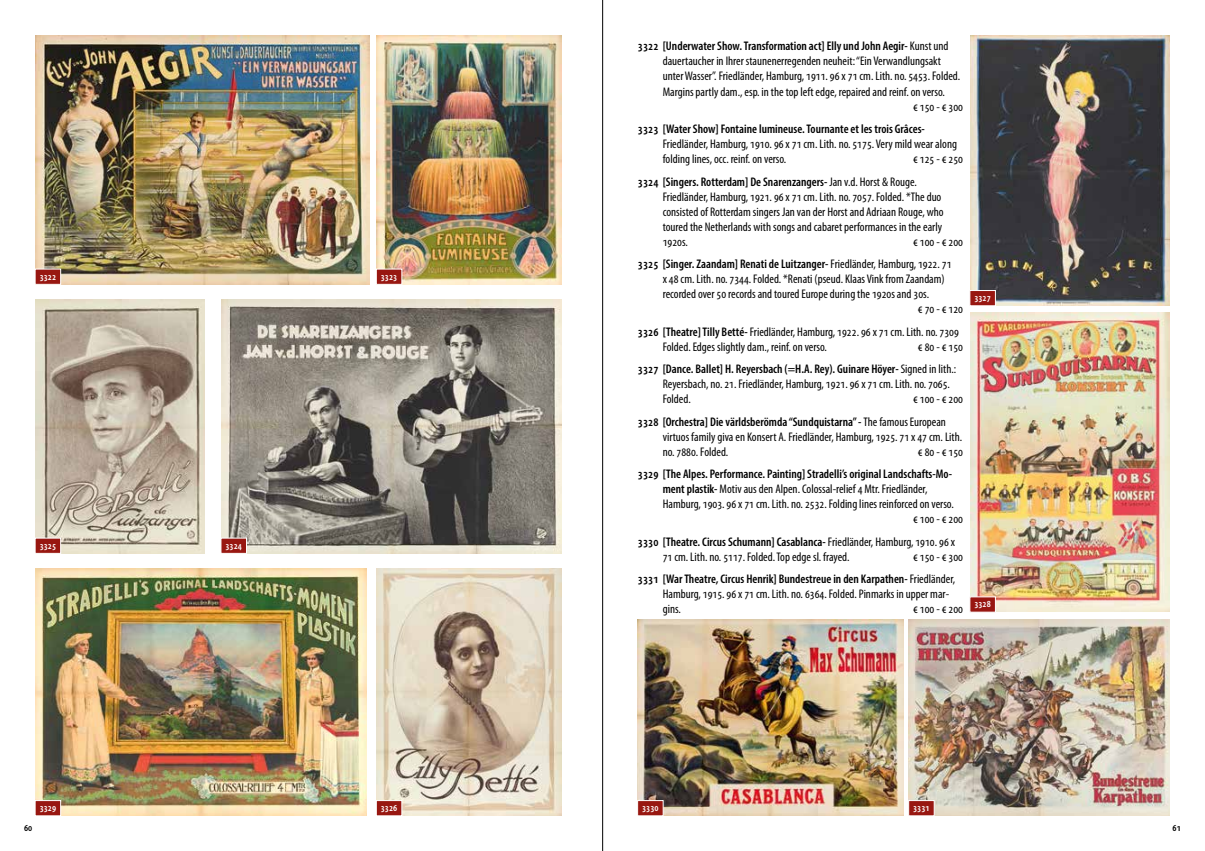
<style>
.page{position:relative;width:1205px;height:851px;background:#fff}
.page>*{position:absolute;margin:0;border:0;box-sizing:border-box;transform-origin:0 0}
.t1{font:condensed 12.5px/15px "Myriad Pro";color:#000}
.t2{font:600 condensed 12.5px/22.5px "Myriad Pro";color:#000}
.t3{font:600 condensed 10px "Myriad Pro";color:#fff}
.t4{font:600 condensed 10px "Myriad Pro";color:#000}
.s1{font-weight:400}
.s2{font-weight:600}
</style>
<div class="page">
<hr style="left:602px;top:0;width:1px;height:850px;background:#000">
<img style="left:35px;top:35px;width:334px;height:249px">
<img style="left:377px;top:35px;width:184px;height:249px">
<img style="left:221px;top:299px;width:340px;height:254px">
<img style="left:36px;top:299px;width:168px;height:254px">
<img style="left:377px;top:568px;width:184px;height:247px">
<img style="left:35px;top:568px;width:332px;height:247px">
<img style="left:970px;top:35px;width:199px;height:270px">
<img style="left:970px;top:312px;width:199px;height:299px">
<img style="left:638px;top:619px;width:265px;height:196px">
<img style="left:909px;top:619px;width:260px;height:196px">
<svg style="left:35px;top:268px;width:26px;height:17px"></svg>
<svg style="left:376px;top:268px;width:26px;height:17px"></svg>
<svg style="left:221px;top:537px;width:26px;height:17px"></svg>
<svg style="left:35px;top:537px;width:26px;height:17px"></svg>
<svg style="left:35px;top:799px;width:26px;height:17px"></svg>
<svg style="left:376px;top:799px;width:26px;height:17px"></svg>
<svg style="left:637px;top:799px;width:27px;height:17px"></svg>
<svg style="left:908px;top:799px;width:27px;height:17px"></svg>
<svg style="left:969px;top:596px;width:27px;height:16px"></svg>
<svg style="left:969px;top:290px;width:27px;height:16px"></svg>
<p class="t3" style="left:40px;top:270px;width:18px">3322</p>
<p class="t3" style="left:381px;top:270px;width:18px">3323</p>
<p class="t3" style="left:40px;top:539px;width:18px">3325</p>
<p class="t3" style="left:225px;top:539px;width:18px">3324</p>
<p class="t2" style="left:638px;top:35px;width:312px">3322 [Underwater Show. Transformation act] Elly und John Aegir- <span class="s1">Kunst und</span></p>
<p class="t1" style="left:663px;top:54px;width:280px">dauertaucher in Ihrer staunenerregenden neuheit: “Ein Verwandlungsakt</p>
<p class="t1" style="left:663px;top:69px;width:299px">unter Wasser”. Friedländer, Hamburg, 1911. 96 x 71 cm. Lith. no. 5453. Folded.</p>
<p class="t1" style="left:663px;top:84px;width:284px">Margins partly dam., esp. in the top left edge, repaired and reinf. on verso.</p>
<p class="t1" style="left:913px;top:99px;width:52px">€ 150 - € 300</p>
<p class="t2" style="left:638px;top:117px;width:288px">3323 [Water Show] Fontaine lumineuse. Tournante et les trois Grâces-</p>
<p class="t1" style="left:663px;top:136px;width:296px">Friedländer, Hamburg, 1910. 96 x 71 cm. Lith. no. 5175. Very mild wear along folding lines, occ. reinf. on verso.</p>
<p class="t2" style="left:638px;top:147px;width:327px;text-indent:275px"><span class="s1">€ 125 - € 250<br></span>3324 [Singers. Rotterdam] De Snarenzangers- <span class="s1">Jan v.d. Horst &amp; Rouge.</span></p>
<p class="t1" style="left:663px;top:189px;width:282px">Friedländer, Hamburg, 1921. 96 x 71 cm. Lith. no. 7057. Folded. *The duo consisted of Rotterdam singers Jan van der Horst and Adriaan Rouge, who toured the Netherlands with songs and cabaret performances in the early 1920s.</p>
<p class="t2" style="left:638px;top:230px;width:327px;text-indent:275px"><span class="s1">€ 100 - € 200<br></span>3325 [Singer. Zaandam] Renati de Luitzanger- <span class="s1">Friedländer, Hamburg, 1922. 71</span></p>
<p class="t1" style="left:663px;top:271px;width:283px">x 48 cm. Lith. no. 7344. Folded. *Renati (pseud. Klaas Vink from Zaandam)</p>
<p class="t1" style="left:663px;top:286px;width:268px">recorded over 50 records and toured Europe during the 1920s and 30s.</p>
<p class="t1" style="left:918px;top:301px;width:47px">€ 70 - € 120</p>
<p class="t1" style="left:663px;top:324px;width:298px;text-indent:-25px"><span class="s2">3326 [Theatre] Tilly Betté-</span> Friedländer, Hamburg, 1922. 96 x 71 cm. Lith. no. 7309<br>Folded. Edges slightly dam., reinf. on verso.</p>
<p class="t2" style="left:638px;top:335px;width:327px;text-indent:280px"><span class="s1">€ 80 - € 150<br></span>3327 [Dance. Ballet] H. Reyersbach (=H.A. Rey). Guinare Höyer- <span class="s1">Signed in lith.:</span></p>
<p class="t1" style="left:663px;top:376px;width:289px">Reyersbach, no. 21. Friedländer, Hamburg, 1921. 96 x 71 cm. Lith. no. 7065.<br>Folded.</p>
<p class="t2" style="left:638px;top:387px;width:327px;text-indent:275px"><span class="s1">€ 100 - € 200<br></span>3328 [Orchestra] Die världsberömda “Sundquistarna” - <span class="s1">The famous European</span></p>
<p class="t1" style="left:663px;top:429px;width:301px">virtuos family giva en Konsert A. Friedländer, Hamburg, 1925. 71 x 47 cm. Lith. no. 7880. Folded.</p>
<p class="t1" style="left:918px;top:444px;width:47px">€ 80 - € 150</p>
<p class="t2" style="left:638px;top:462px;width:316px">3329 [The Alpes. Performance. Painting] Stradelli’s original Landschafts-Mo-</p>
<p class="t1" style="left:663px;top:481px;width:266px"><span class="s2">ment plastik-</span> Motiv aus den Alpen. Colossal-relief 4 Mtr. Friedländer,</p>
<p class="t1" style="left:663px;top:496px;width:292px">Hamburg, 1903. 96 x 71 cm. Lith. no. 2532. Folding lines reinforced on verso.</p>
<p class="t1" style="left:913px;top:511px;width:52px">€ 100 - € 200</p>
<p class="t1" style="left:663px;top:534px;width:294px;text-indent:-25px"><span class="s2">3330 [Theatre. Circus Schumann] Casablanca-</span> Friedländer, Hamburg, 1910. 96 x<br>71 cm. Lith. no. 5117. Folded. Top edge sl. frayed.</p>
<p class="t2" style="left:638px;top:545px;width:327px;text-indent:275px"><span class="s1">€ 150 - € 300<br></span>3331 [War Theatre, Circus Henrik] Bundestreue in den Karpathen- <span class="s1">Friedländer,</span></p>
<p class="t1" style="left:663px;top:586px;width:288px">Hamburg, 1915. 96 x 71 cm. Lith. no. 6364. Folded. Pinmarks in upper mar&shy;gins.</p>
<p class="t1" style="left:913px;top:601px;width:52px">€ 100 - € 200</p>
<p class="t3" style="left:974px;top:291px;width:18px">3327</p>
<p class="t3" style="left:974px;top:597px;width:18px">3328</p>
<p class="t3" style="left:40px;top:801px;width:18px">3329</p>
<p class="t3" style="left:381px;top:801px;width:18px">3326</p>
<p class="t3" style="left:642px;top:801px;width:18px">3330</p>
<p class="t3" style="left:913px;top:801px;width:18px">3331</p>
<p class="t4" style="left:24px;top:821px;width:10px">60</p>
<p class="t4" style="left:1172px;top:821px;width:10px">61</p>
</div>
